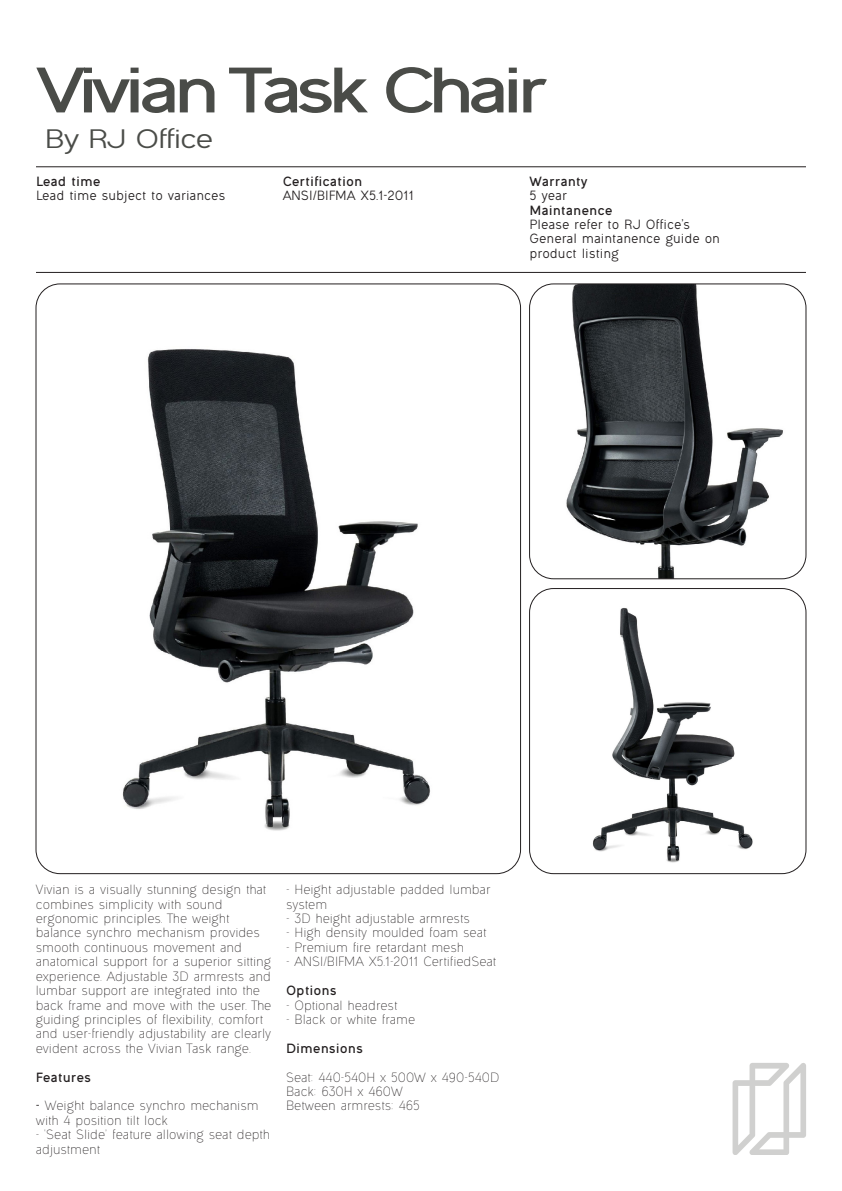
<style>
.page{position:relative;width:842px;height:1191px;background:#fff}
.page>*{position:absolute;margin:0;border:0;box-sizing:border-box;transform-origin:0 0}
.t1{font:700 57.6px "Ogonek";letter-spacing:-.13em;color:#4a4c48;scale:1.25 1}
.t2{font:24px "Ogonek";letter-spacing:-.07em;color:#4a4c48;scale:1.25 1}
.t3{font:300 12px/14.4px "Ogonek";color:#231f20}
.t4{font:12px "Ogonek";color:#231f20}
.t5{font:700 12px "Ogonek";color:#231f20}
.s1{font-weight:400}
</style>
<div class="page">
<hr style="left:36px;top:166px;width:770px;height:1px;background:#231f20">
<hr style="left:36px;top:272px;width:770px;height:1px;background:#231f20">
<img style="left:36px;top:284px;width:484px;height:589px">
<img style="left:530px;top:284px;width:276px;height:295px">
<div style="left:529px;top:284px;width:277px;height:295px;border:1px solid #231f20;border-radius:24px"></div>
<img style="left:530px;top:588px;width:276px;height:285px">
<div style="left:529px;top:588px;width:277px;height:285px;border:1px solid #231f20;border-radius:24px"></div>
<svg style="left:732px;top:1063px;width:74px;height:92px"></svg>
<p class="t1" style="left:36px;top:48px;width:412px">Vivian Task Chair</p>
<p class="t2" style="left:44px;top:123px;width:137px">By RJ Office</p>
<p class="t5" style="left:36px;top:172px;width:66px">Lead time</p>
<p class="t4" style="left:36px;top:187px;width:191px">Lead time subject to variances</p>
<p class="t5" style="left:283px;top:172px;width:81px">Certification</p>
<p class="t4" style="left:283px;top:187px;width:133px">ANSI/BIFMA X5.1-2011</p>
<p class="t5" style="left:529px;top:172px;width:60px">Warranty</p>
<p class="t4" style="left:529px;top:187px;width:39px">5 year</p>
<p class="t5" style="left:529px;top:201px;width:85px">Maintanence</p>
<p class="t4" style="left:529px;top:216px;width:162px">Please refer to RJ Office’s</p>
<p class="t4" style="left:529px;top:230px;width:192px">General maintanence guide on</p>
<p class="t4" style="left:529px;top:245px;width:91px">product listing</p>
<p class="t3" style="left:36px;top:882px;width:232px">Vivian is a visually stunning design that combines simplicity with sound</p>
<p class="t3" style="left:36px;top:911px;width:195px">ergonomic principles. The weight</p>
<p class="t3" style="left:36px;top:925px;width:225px">balance synchro mechanism provides smooth continuous movement and</p>
<p class="t3" style="left:36px;top:954px;width:237px">anatomical support for a superior sitting experience. Adjustable 3D armrests and lumbar support are integrated into the back frame and move with the user. The guiding principles of flexibility, comfort and user-friendly adjustability are clearly evident across the Vivian Task range.</p>
<p class="t5" style="left:36px;top:1068px;width:57px">Features</p>
<p class="t3" style="left:36px;top:1098px;width:224px"><span class="s1">-</span> Weight balance synchro mechanism with 4 position tilt lock</p>
<p class="t3" style="left:36px;top:1127px;width:236px">- ‘Seat Slide’ feature allowing seat depth adjustment</p>
<p class="t3" style="left:286px;top:882px;width:206px">- Height adjustable padded lumbar system</p>
<p class="t3" style="left:286px;top:911px;width:185px">- 3D height adjustable armrests</p>
<p class="t3" style="left:286px;top:925px;width:202px">- High density moulded foam seat</p>
<p class="t3" style="left:286px;top:940px;width:179px">- Premium fire retardant mesh</p>
<p class="t3" style="left:286px;top:954px;width:212px">- ANSI/BIFMA X5.1-2011 CertifiedSeat</p>
<p class="t5" style="left:286px;top:981px;width:52px">Options</p>
<p class="t3" style="left:286px;top:997px;width:113px">- Optional headrest</p>
<p class="t3" style="left:286px;top:1012px;width:131px">- Black or white frame</p>
<p class="t5" style="left:286px;top:1039px;width:78px">Dimensions</p>
<p class="t3" style="left:286px;top:1069px;width:215px">Seat: 440-540H x 500W x 490-540D</p>
<p class="t3" style="left:286px;top:1084px;width:118px">Back: 630H x 460W</p>
<p class="t3" style="left:286px;top:1098px;width:135px">Between armrests: 465</p>
</div>
